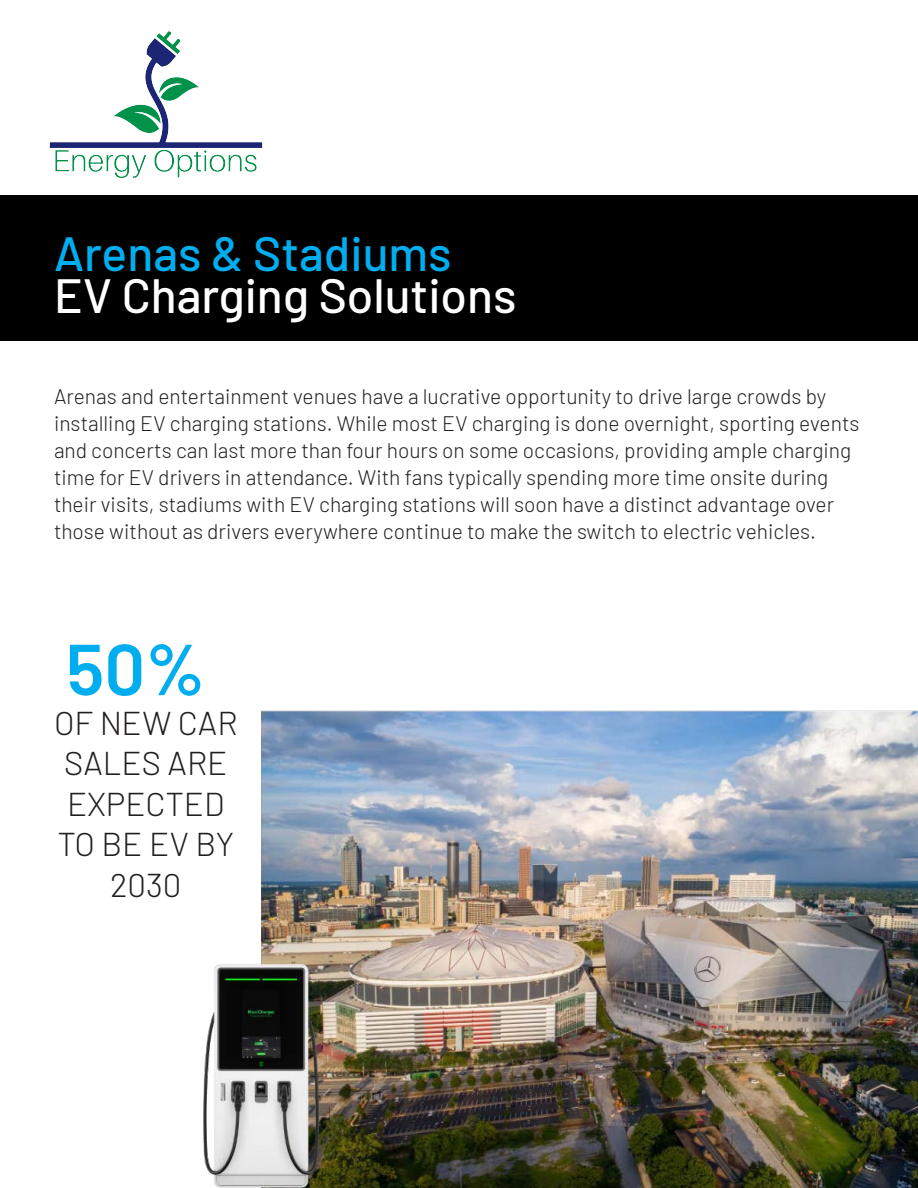
<style>
.page{position:relative;width:918px;height:1188px;background:#fff}
.page>*{position:absolute;margin:0;border:0;box-sizing:border-box;transform-origin:0 0}
.t1{font:600 72px "Barlow";color:#00aeef}
.t2{font:500 48px/42px "Barlow";color:#fff}
.t3{font:300 33px/40.5px "Barlow";color:#231f20;text-align:center}
.t4{font:300 21px/27px "Barlow";color:#231f20}
.s1{color:#00aeef}
</style>
<div class="page">
<div style="left:0;top:195px;width:918px;height:146px;background:#000"></div>
<img style="left:50px;top:32px;width:212px;height:145px">
<img style="left:203px;top:710px;width:715px;height:477px">
<p class="t2" style="left:54px;top:229px;width:464px"><span class="s1">Arenas &amp; Stadiums<br></span>EV Charging Solutions</p>
<p class="t4" style="left:54px;top:382px;width:807px">Arenas and entertainment venues have a lucrative opportunity to drive large crowds by installing EV charging stations. While most EV charging is done overnight, sporting events and concerts can last more than four hours on some occasions, providing ample charging time for EV drivers in attendance. With fans typically spending more time onsite during their visits, stadiums with EV charging stations will soon have a distinct advantage over those without as drivers everywhere continue to make the switch to electric vehicles.</p>
<p class="t1" style="left:66px;top:616px;width:141px">50%</p>
<p class="t3" style="left:54px;top:700px;width:185px">OF NEW CAR<br>SALES ARE<br>EXPECTED<br>TO BE EV BY<br>2030</p>
</div>
